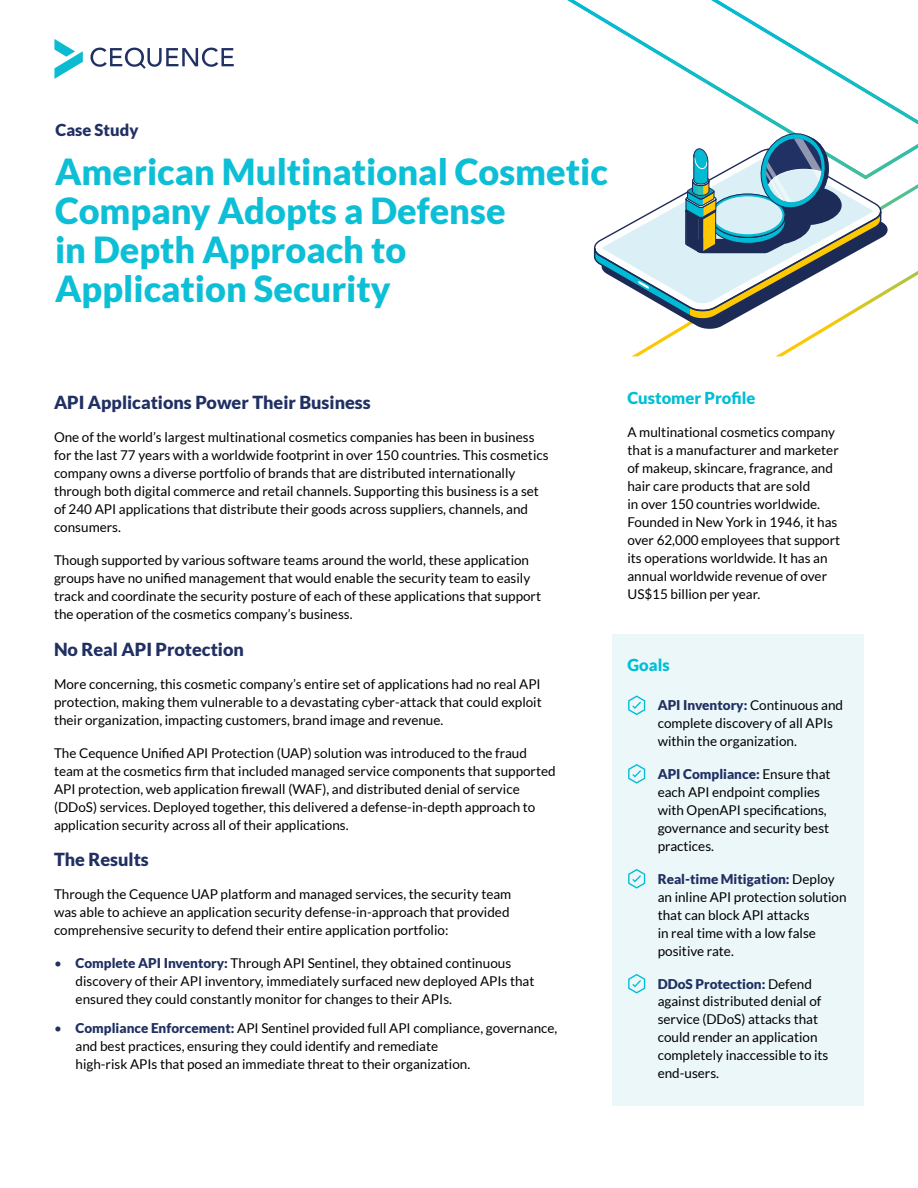
<style>
.page{position:relative;width:918px;height:1188px;background:#fff}
.page>*{position:absolute;margin:0;border:0;box-sizing:border-box;transform-origin:0 0}
.t1{font:900 36px/39px "Lato";color:#0dbfd6}
.t2{font:900 18px "Lato";color:#213063}
.t3{font:900 16.5px "Lato";color:#00bed6}
.t4{font:900 16.5px "Lato";color:#213063}
.t5{font:13.5px/18px "Lato";color:#000}
.s1{color:#213063}
.s2{font-weight:900;color:#213063}
</style>
<div class="page">
<svg style="left:567px;top:0;width:351px;height:166px"></svg>
<svg style="left:632px;top:184px;width:286px;height:172px"></svg>
<svg style="left:90px;top:48px;width:144px;height:21px"></svg>
<svg style="left:54px;top:39px;width:29px;height:40px"></svg>
<div style="left:612px;top:634px;width:252px;height:472px;background:#ecf7fa"></div>
<svg style="left:628px;top:695px;width:17px;height:20px"></svg>
<svg style="left:628px;top:764px;width:17px;height:20px"></svg>
<svg style="left:628px;top:869px;width:17px;height:20px"></svg>
<svg style="left:628px;top:974px;width:17px;height:20px"></svg>
<svg style="left:882px;top:166px;width:7px;height:164px"></svg>
<svg style="left:593px;top:123px;width:289px;height:207px"></svg>
<p class="t4" style="left:56px;top:121px;width:84px">Case Study</p>
<h1 class="t1" style="left:55px;top:152px;width:554px">American Multinational Cosmetic<br>Company Adopts a Defense<br>in Depth Approach to<br>Application Security</h1>
<h2 class="t2" style="left:54px;top:392px;width:318px">API Applications Power Their Business</h2>
<p class="t5" style="left:54px;top:428px;width:496px">One of the world’s largest multinational cosmetics companies has been in business for the last 77 years with a worldwide footprint in over 150 countries. This cosmetics company owns a diverse portfolio of brands that are distributed internationally through both digital commerce and retail channels. Supporting this business is a set of 240 API applications that distribute their goods across suppliers, channels, and consumers.</p>
<p class="t5" style="left:54px;top:551px;width:489px">Though supported by various software teams around the world, these application groups have no unified management that would enable the security team to easily track and coordinate the security posture of each of these applications that support the operation of the cosmetics company’s business.</p>
<h2 class="t2" style="left:54px;top:639px;width:191px">No Real API Protection</h2>
<p class="t5" style="left:54px;top:675px;width:489px;text-align:justify">More concerning, this cosmetic company’s entire set of applications had no real API protection, making them vulnerable to a devastating cyber-attack that could exploit their organization, impacting customers, brand image and revenue.</p>
<p class="t5" style="left:54px;top:744px;width:503px">The Cequence Unified API Protection (UAP) solution was introduced to the fraud team at the cosmetics firm that included managed service components that supported API protection, web application firewall (WAF), and distributed denial of service (DDoS) services. Deployed together, this delivered a defense-in-depth approach to application security across all of their applications.</p>
<h2 class="t2" style="left:54px;top:849px;width:96px">The Results</h2>
<p class="t5" style="left:54px;top:885px;width:459px">Through the Cequence UAP platform and managed services, the security team was able to achieve an application security defense-in-approach that provided comprehensive security to defend their entire application portfolio:</p>
<p class="t5" style="left:76px;top:954px;width:460px;text-indent:-22px"><span class="s1">•</span> <span class="s2">Complete API Inventory:</span> Through API Sentinel, they obtained continuous discovery of their API inventory, immediately surfaced new deployed APIs that ensured they could constantly monitor for changes to their APIs.</p>
<p class="t5" style="left:76px;top:1019px;width:483px;text-indent:-22px"><span class="s1">•</span> <span class="s2">Compliance Enforcement:</span> API Sentinel provided full API compliance, governance, and best practices, ensuring they could identify and remediate<br>high-risk APIs that posed an immediate threat to their organization.</p>
<p class="t3" style="left:627px;top:388px;width:129px">Customer Profile</p>
<p class="t5" style="left:627px;top:423px;width:214px">A multinational cosmetics company that is a manufacturer and marketer of makeup, skincare, fragrance, and hair care products that are sold<br>in over 150 countries worldwide.<br>Founded in New York in 1946, it has over 62,000 employees that support its operations worldwide. It has an annual worldwide revenue of over US$15 billion per year.</p>
<p class="t3" style="left:627px;top:655px;width:44px">Goals</p>
<p class="t5" style="left:658px;top:696px;width:187px"><span class="s2">API Inventory:</span> Continuous and complete discovery of all APIs within the organization.</p>
<p class="t5" style="left:658px;top:765px;width:174px"><span class="s2">API Compliance:</span> Ensure that each API endpoint complies with OpenAPI specifications, governance and security best practices.</p>
<p class="t5" style="left:658px;top:870px;width:190px"><span class="s2">Real-time Mitigation:</span> Deploy an inline API protection solution that can block API attacks<br>in real time with a low false positive rate.</p>
<p class="t5" style="left:658px;top:975px;width:172px"><span class="s2">DDoS Protection:</span> Defend against distributed denial of service (DDoS) attacks that could render an application completely inaccessible to its end-users.</p>
</div>
